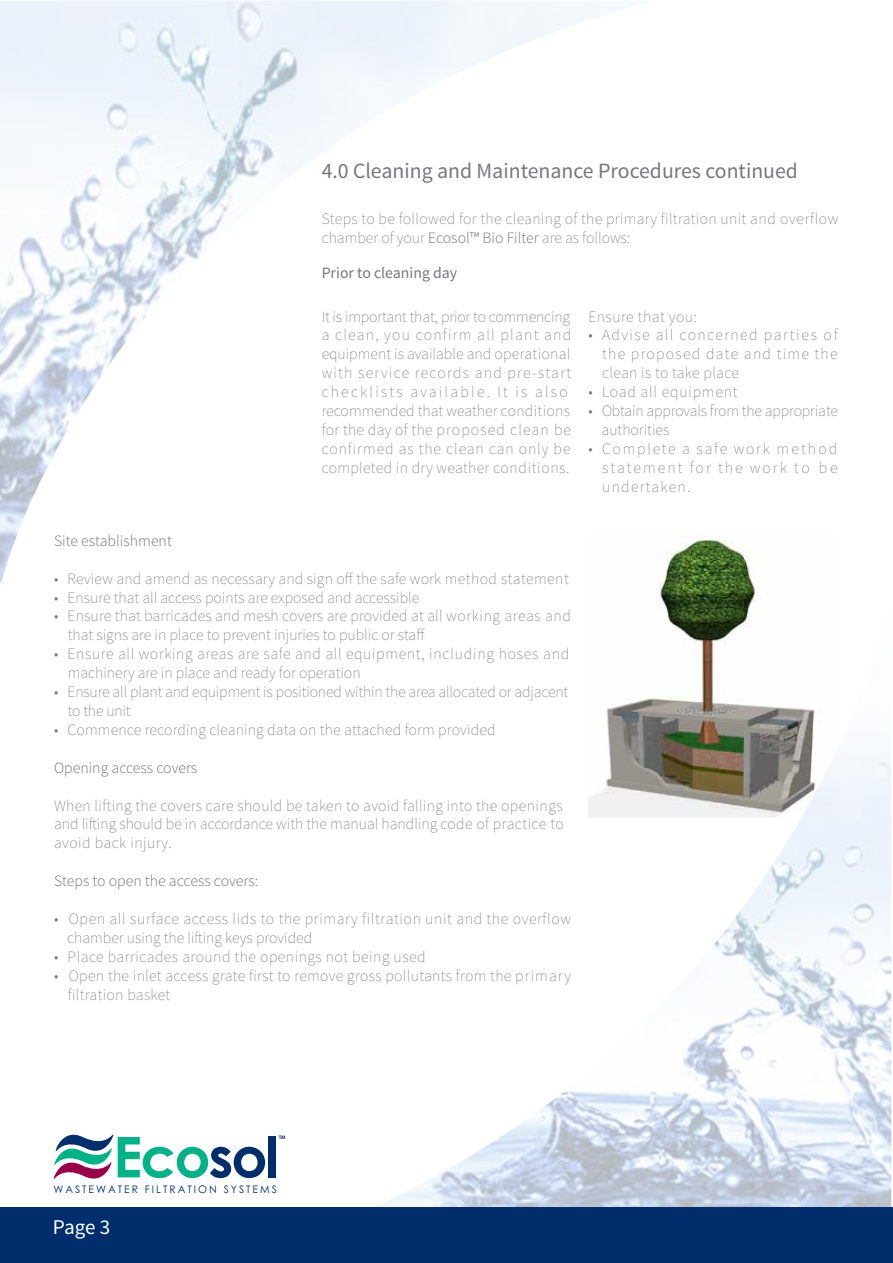
<style>
.page{position:relative;width:893px;height:1263px;background:#fff}
.page>*{position:absolute;margin:0;border:0;box-sizing:border-box;transform-origin:0 0}
.t1{font:700 56.4px "Century Gothic";letter-spacing:-.035em;color:#00b288}
.t2{font:21.75px "Source Sans Pro";color:#77777a}
.t3{font:21px "Source Sans Pro";color:#fff}
.t4{font:200 15.75px/18.9px "Source Sans Pro";letter-spacing:.02em;color:#77777a}
.t5{font:200 15.75px/18.9px "Source Sans Pro";letter-spacing:.04em;color:#77777a}
.t6{font:200 15.75px/18.9px "Source Sans Pro";letter-spacing:-.01em;color:#77777a}
.t7{font:300 15.75px "Source Sans Pro";color:#77777a}
.t8{font:200 15.75px "Source Sans Pro";color:#77777a}
.t9{font:15.75px "Source Sans Pro";color:#77777a}
.t10{font:200 15.75px "Source Sans Pro";letter-spacing:.05em;color:#77777a}
.t11{font:10.35px "Century Gothic";letter-spacing:.19em;color:#002e6d}
.t12{font:700 4.95px "Century Gothic";color:#002e6d}
.s1{font-weight:300}
.s2{color:#002e6d}
</style>
<div class="page">
<img style="left:657px;top:534px;width:101px;height:71px">
<svg style="left:53px;top:1134px;width:61px;height:45px"></svg>
<img style="left:0;top:0;width:649px;height:582px">
<img style="left:377px;top:605px;width:514px;height:602px">
<div style="left:0;top:1207px;width:893px;height:56px;background:#002e6d"></div>
<h2 class="t2" style="left:322px;top:158px;width:478px">4.0 Cleaning and Maintenance Procedures continued</h2>
<p class="t4" style="left:322px;top:210px;width:518px">Steps to be followed for the cleaning of the primary filtration unit and overflow chamber of your <span class="s1">Ecosol™ Bio Filter</span> are as follows:</p>
<p class="t9" style="left:322px;top:263px;width:137px">Prior to cleaning day</p>
<p class="t4" style="left:588px;top:307px;width:110px">Ensure that you:</p>
<p class="t4" style="left:602px;top:326px;width:237px;text-align:justify;text-indent:-14px">• Advise all concerned parties of the proposed date and time the clean is to take place</p>
<p class="t10" style="left:588px;top:382px;width:151px">• Load all equipment</p>
<p class="t6" style="left:602px;top:401px;width:238px;text-indent:-13px">• Obtain approvals from the appropriate authorities</p>
<p class="t4" style="left:602px;top:439px;width:237px;text-align:justify;text-indent:-14px">• Complete a safe work method statement for the work to be undertaken.</p>
<p class="t4" style="left:322px;top:307px;width:251px">It is important that, prior to commencing a clean, you confirm all plant and equipment is available and operational with service records and pre-start checklists available. It is also recommended that weather conditions for the day of the proposed clean be confirmed as the clean can only be completed in dry weather conditions.</p>
<p class="t7" style="left:54px;top:531px;width:119px">Site establishment</p>
<p class="t4" style="left:54px;top:569px;width:516px">• Review and amend as necessary and sign off the safe work method statement</p>
<p class="t8" style="left:54px;top:588px;width:367px">• Ensure that all access points are exposed and accessible</p>
<p class="t4" style="left:68px;top:607px;width:505px;text-indent:-14px">• Ensure that barricades and mesh covers are provided at all working areas and that signs are in place to prevent injuries to public or staff</p>
<p class="t5" style="left:68px;top:645px;width:503px;text-indent:-14px">• Ensure all working areas are safe and all equipment, including hoses and machinery are in place and ready for operation</p>
<p class="t6" style="left:68px;top:682px;width:502px;text-indent:-14px">• Ensure all plant and equipment is positioned within the area allocated or adjacent to the unit</p>
<p class="t4" style="left:54px;top:720px;width:443px">• Commence recording cleaning data on the attached form provided</p>
<p class="t7" style="left:54px;top:758px;width:145px">Opening access covers</p>
<p class="t4" style="left:54px;top:796px;width:511px;text-align:justify">When lifting the covers care should be taken to avoid falling into the openings and lifting should be in accordance with the manual handling code of practice to avoid back injury.</p>
<p class="t7" style="left:54px;top:871px;width:206px">Steps to open the access covers:</p>
<p class="t5" style="left:67px;top:909px;width:505px;text-indent:-13px">• Open all surface access lids to the primary filtration unit and the overflow chamber using the lifting keys provided</p>
<p class="t4" style="left:54px;top:947px;width:373px">• Place barricades around the openings not being used</p>
<p class="t4" style="left:68px;top:966px;width:505px;text-indent:-14px">• Open the inlet access grate first to remove gross pollutants from the primary filtration basket</p>
<p class="t12" style="left:279px;top:1135px;width:8px">TM</p>
<h1 class="t1" style="left:113px;top:1125px;width:168px">Eco<span class="s2">sol</span></h1>
<p class="t11" style="left:53px;top:1183px;width:225px">WASTEWATER FILTRATION SYSTEMS</p>
<h3 class="t3" style="left:53px;top:1214px;width:59px">Page 3</h3>
</div>
